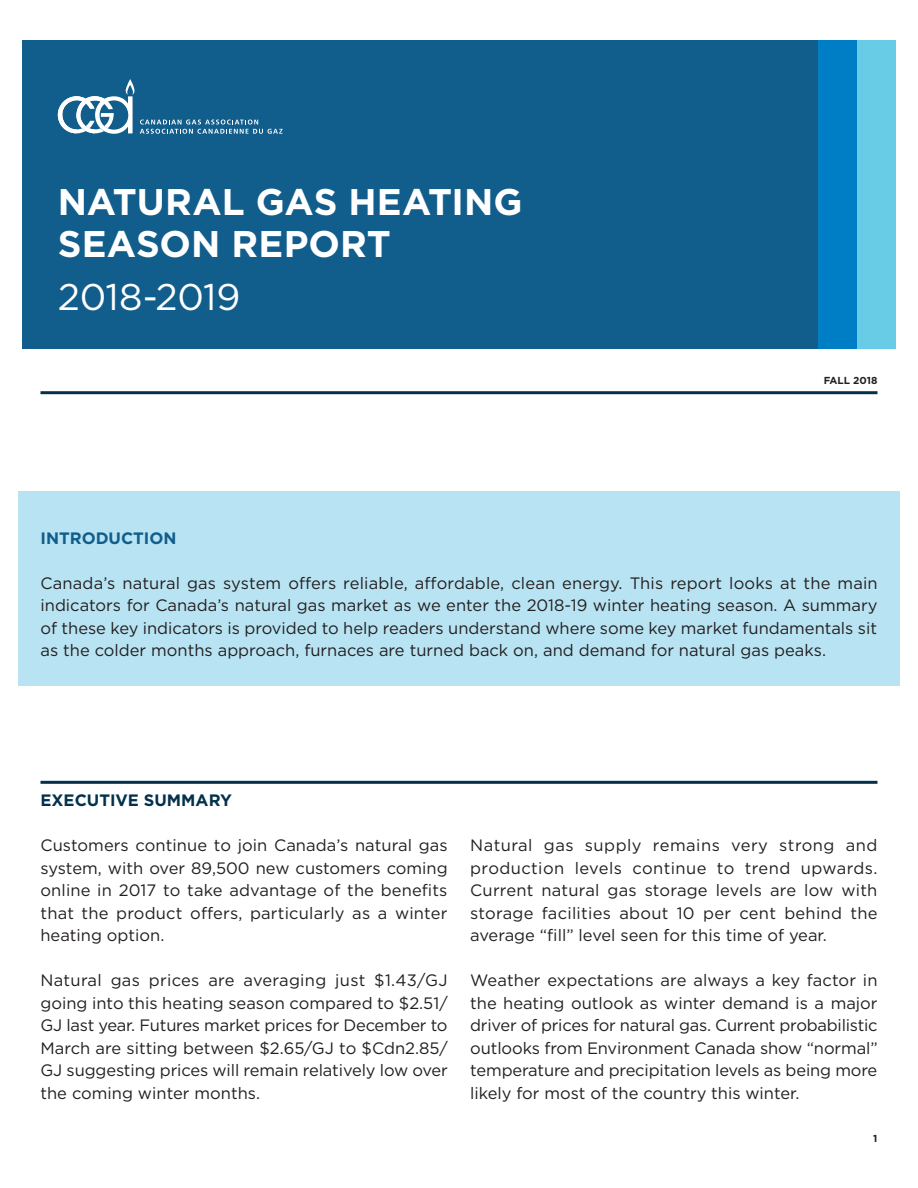
<style>
.page{position:relative;width:918px;height:1188px;background:#fff}
.page>*{position:absolute;margin:0;border:0;box-sizing:border-box;transform-origin:0 0}
.t1{font:700 37.05px/42.8px "Gotham";color:#fff}
.t2{font:37.05px "Gotham";letter-spacing:-.01em;color:#fff}
.Body{font:16.5px/22.5px "Gotham";color:#231f20;text-align:justify}
.Heading_Rule_Above_S{font:700 16.5px "Gotham";color:#03314c}
.Blue_Heading{font:700 16.5px "Gotham";color:#115d8c}
.Date_Underline{font:700 10.2px "Gotham";color:#231f20}
</style>
<div class="page">
<div style="left:22px;top:40px;width:796px;height:309px;background:#115d8c"></div>
<div style="left:857px;top:40px;width:39px;height:309px;background:#68cce6"></div>
<div style="left:818px;top:40px;width:39px;height:309px;background:#007ec5"></div>
<svg style="left:58px;top:79px;width:225px;height:55px"></svg>
<hr style="left:40px;top:781px;width:838px;height:3px;background:#03314c">
<hr style="left:40px;top:391px;width:838px;height:3px;background:#03314c">
<div style="left:18px;top:491px;width:882px;height:195px;background:#b8e3f2"></div>
<h1 class="t1" style="left:58px;top:180px;width:466px">NATURAL GAS HEATING<br>SEASON REPORT</h1>
<h1 class="t2" style="left:58px;top:273px;width:184px">2018-2019</h1>
<p class="Date_Underline" style="left:824px;top:373px;width:55px">FALL 2018</p>
<p class="Blue_Heading" style="left:40px;top:527px;width:138px">INTRODUCTION</p>
<p class="Body" style="left:40px;top:571px;width:839px">Canada’s natural gas system offers reliable, affordable, clean energy. This report looks at the main indicators for Canada’s natural gas market as we enter the 2018-19 winter heating season. A summary of these key indicators is provided to help readers understand where some key market fundamentals sit as the colder months approach, furnaces are turned back on, and demand for natural gas peaks.</p>
<p class="Heading_Rule_Above_S" style="left:40px;top:790px;width:193px">EXECUTIVE SUMMARY</p>
<p class="Body" style="left:40px;top:834px;width:409px">Customers continue to join Canada’s natural gas system, with over 89,500 new customers coming online in 2017 to take advantage of the benefits that the product offers, particularly as a winter heating option.</p>
<p class="Body" style="left:40px;top:969px;width:409px">Natural gas prices are averaging just $1.43/GJ going into this heating season compared to $2.51/ GJ last year. Futures market prices for December to March are sitting between $2.65/GJ to $Cdn2.85/ GJ suggesting prices will remain relatively low over the coming winter months.</p>
<p class="Body" style="left:470px;top:834px;width:409px">Natural gas supply remains very strong and production levels continue to trend upwards.<br>Current natural gas storage levels are low with storage facilities about 10 per cent behind the average “fill” level seen for this time of year.</p>
<p class="Body" style="left:470px;top:969px;width:409px">Weather expectations are always a key factor in the heating outlook as winter demand is a major driver of prices for natural gas. Current probabilistic outlooks from Environment Canada show “normal” temperature and precipitation levels as being more likely for most of the country this winter.</p>
<p class="Date_Underline" style="left:873px;top:1132px;width:6px">1</p>
</div>
